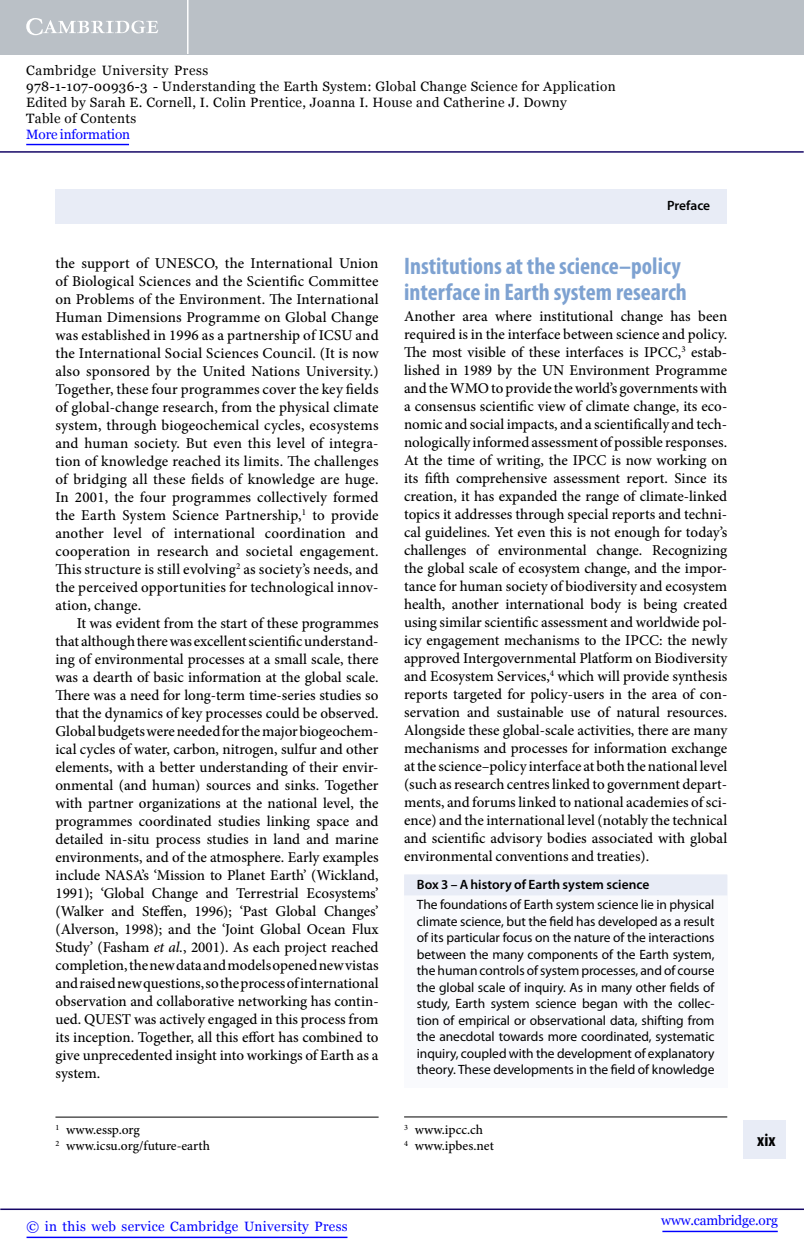
<style>
.page{position:relative;width:804px;height:1260px;background:#fff}
.page>*{position:absolute;margin:0;border:0;box-sizing:border-box;transform-origin:0 0}
.t1{font:700 condensed 24px/25.5px "Myriad Pro";color:#7ea2d1}
.t2{font:700 condensed 18px "Myriad Pro";color:#000}
.t3{font:500 15px/18px "Minion Pro";color:#000;text-align:justify}
.t4{font:13.5px/16.5px "Myriad Pro";letter-spacing:-.005em;color:#000}
.t5{font:13.5px/16.2px "Georgia";letter-spacing:.025em;color:#000}
.t6{font:500 13.5px/15.8px "Minion Pro";letter-spacing:.01em;color:#000}
.t7{font:13.5px "Georgia";letter-spacing:.025em;color:#00f}
.t8{font:13.5px "Georgia";letter-spacing:-.015em;color:#00f}
.t9{font:13.5px "Georgia";letter-spacing:-.01em;color:#00f}
.t10{font:600 13.5px "Myriad Pro";letter-spacing:-.005em;color:#000}
.s1{font-style:italic}
.s2{font-weight:600}
</style>
<div class="page">
<div style="left:55px;top:189px;width:672px;height:35px;background:#e8ecf6"></div>
<div style="left:743px;top:1120px;width:43px;height:38px;background:#e8ecf6"></div>
<div style="left:404px;top:875px;width:323px;height:212px;background:#f9fafd"></div>
<div style="left:404px;top:874px;width:323px;height:21px;background:#e8ecf6"></div>
<hr style="left:55px;top:1117px;width:324px;height:1px;background:#000">
<hr style="left:404px;top:1117px;width:323px;height:1px;background:#000">
<hr style="left:662px;top:1231px;width:116px;height:1px;background:#00f">
<hr style="left:0;top:1209px;width:804px;height:1px;background:#150666">
<hr style="left:27px;top:1237px;width:320px;height:1px;background:#00f">
<div style="left:0;top:0;width:804px;height:54px;background:#bac0c6"></div>
<svg style="left:26px;top:18px;width:132px;height:17px"></svg>
<hr style="left:187px;top:0;width:2px;height:54px;background:#fff">
<hr style="left:0;top:151px;width:804px;height:2px;background:#150666">
<hr style="left:26px;top:144px;width:103px;height:1px;background:#00f">
<p class="t5" style="left:26px;top:62px;width:591px">Cambridge University Press<br>978-1-107-00936-3 - Understanding the Earth System: Global Change Science for Application Edited by Sarah E. Cornell, I. Colin Prentice, Joanna I. House and Catherine J. Downy<br>Table of Contents</p>
<p class="t9" style="left:26px;top:127px;width:105px">More information</p>
<p class="t10" style="left:667px;top:198px;width:45px">Preface</p>
<p class="t3" style="left:55px;top:254px;width:325px">the support of UNESCO, the International Union</p>
<p class="t3" style="left:55px;top:272px;width:325px">of Biological Sciences and the Scientific Committee</p>
<p class="t3" style="left:55px;top:290px;width:325px">on Problems of the Environment. The International</p>
<p class="t3" style="left:55px;top:308px;width:325px">Human Dimensions Programme on Global Change</p>
<p class="t3" style="left:55px;top:326px;width:325px">was established in 1996 as a partnership of ICSU and</p>
<p class="t3" style="left:55px;top:344px;width:325px">the International Social Sciences Council. (It is now</p>
<p class="t3" style="left:55px;top:362px;width:325px">also sponsored by the United Nations University.)</p>
<p class="t3" style="left:55px;top:380px;width:325px">Together, these four programmes cover the key fields</p>
<p class="t3" style="left:55px;top:398px;width:325px">of global-change research, from the physical climate</p>
<p class="t3" style="left:55px;top:416px;width:325px">system, through biogeochemical cycles, ecosystems</p>
<p class="t3" style="left:55px;top:434px;width:325px">and human society. But even this level of integra-</p>
<p class="t3" style="left:55px;top:452px;width:325px">tion of knowledge reached its limits. The challenges</p>
<p class="t3" style="left:55px;top:470px;width:325px">of bridging all these fields of knowledge are huge.</p>
<p class="t3" style="left:55px;top:488px;width:325px">In 2001, the four programmes collectively formed</p>
<p class="t3" style="left:55px;top:506px;width:325px">the Earth System Science Partnership,<sup>1</sup> to provide</p>
<p class="t3" style="left:55px;top:524px;width:325px">another level of international coordination and</p>
<p class="t3" style="left:55px;top:542px;width:325px">cooperation in research and societal engagement.</p>
<p class="t3" style="left:55px;top:560px;width:325px">This structure is still evolving<sup>2</sup> as society’s needs, and</p>
<p class="t3" style="left:55px;top:578px;width:325px">the perceived opportunities for technological innov-</p>
<p class="t3" style="left:55px;top:596px;width:87px">ation, change.</p>
<p class="t3" style="left:77px;top:614px;width:303px">It was evident from the start of these programmes</p>
<p class="t3" style="left:55px;top:632px;width:325px">that although there was excellent scientific understand-</p>
<p class="t3" style="left:55px;top:650px;width:325px">ing of environmental processes at a small scale, there</p>
<p class="t3" style="left:55px;top:668px;width:325px">was a dearth of basic information at the global scale.</p>
<p class="t3" style="left:55px;top:686px;width:325px">There was a need for long-term time-series studies so</p>
<p class="t3" style="left:55px;top:704px;width:325px">that the dynamics of key processes could be observed.</p>
<p class="t3" style="left:55px;top:722px;width:325px">Global budgets were needed for the major biogeochem-</p>
<p class="t3" style="left:55px;top:740px;width:325px">ical cycles of water, carbon, nitrogen, sulfur and other</p>
<p class="t3" style="left:55px;top:758px;width:325px">elements, with a better understanding of their envir-</p>
<p class="t3" style="left:55px;top:776px;width:325px">onmental (and human) sources and sinks. Together</p>
<p class="t3" style="left:55px;top:794px;width:325px">with partner organizations at the national level, the</p>
<p class="t3" style="left:55px;top:812px;width:325px">programmes coordinated studies linking space and</p>
<p class="t3" style="left:55px;top:830px;width:325px">detailed in-situ process studies in land and marine</p>
<p class="t3" style="left:55px;top:848px;width:325px">environments, and of the atmosphere. Early examples</p>
<p class="t3" style="left:55px;top:866px;width:325px">include NASA’s ‘Mission to Planet Earth’ (Wickland,</p>
<p class="t3" style="left:55px;top:884px;width:325px">1991); ‘Global Change and Terrestrial Ecosystems’</p>
<p class="t3" style="left:55px;top:902px;width:325px">(Walker and Steffen, 1996); ‘Past Global Changes’</p>
<p class="t3" style="left:55px;top:920px;width:325px">(Alverson, 1998); and the ‘Joint Global Ocean Flux</p>
<p class="t3" style="left:55px;top:938px;width:325px">Study’ (Fasham <span class="s1">et al.</span>, 2001). As each project reached</p>
<p class="t3" style="left:55px;top:956px;width:325px">completion, the new data and models opened new vistas</p>
<p class="t3" style="left:55px;top:974px;width:325px">and raised new questions, so the process of international</p>
<p class="t3" style="left:55px;top:992px;width:325px">observation and collaborative networking has contin-</p>
<p class="t3" style="left:55px;top:1010px;width:325px">ued. QUEST was actively engaged in this process from</p>
<p class="t3" style="left:55px;top:1028px;width:325px">its inception. Together, all this effort has combined to</p>
<p class="t3" style="left:55px;top:1046px;width:325px">give unprecedented insight into workings of Earth as a</p>
<p class="t3" style="left:55px;top:1064px;width:46px">system.</p>
<p class="t1" style="left:404px;top:254px;width:284px">Institutions at the science–policy interface in Earth system research</p>
<p class="t3" style="left:404px;top:308px;width:325px">Another area where institutional change has been required is in the interface between science and policy.<br>The most visible of these interfaces is IPCC,<sup>3</sup> estab&shy;lished in 1989 by the UN Environment Programme and the WMO to provide the world’s governments with a consensus scientific view of climate change, its eco&shy;nomic and social impacts, and a scientifically and tech&shy;nologically informed assessment of possible responses.<br>At the time of writing, the IPCC is now working on its fifth comprehensive assessment report. Since its creation, it has expanded the range of climate-linked topics it addresses through special reports and techni&shy;cal guidelines. Yet even this is not enough for today’s challenges of environmental change. Recognizing the global scale of ecosystem change, and the impor&shy;tance for human society of biodiversity and ecosystem health, another international body is being created using similar scientific assessment and worldwide pol&shy;icy engagement mechanisms to the IPCC: the newly approved Intergovernmental Platform on Biodiversity and Ecosystem Services,<sup>4</sup> which will provide synthesis reports targeted for policy-users in the area of con&shy;servation and sustainable use of natural resources.<br>Alongside these global-scale activities, there are many mechanisms and processes for information exchange at the science–policy interface at both the national level (such as research centres linked to government depart&shy;ments, and forums linked to national academies of sci&shy;ence) and the international level (notably the technical and scientific advisory bodies associated with global environmental conventions and treaties).</p>
<p class="t4" style="left:417px;top:875px;width:299px;line-height:20.2px"><span class="s2">Box 3 – A history of Earth system science<br></span>The foundations of Earth system science lie in physical</p>
<p class="t4" style="left:417px;top:913px;width:299px;text-align:justify">climate science, but the field has developed as a result of its particular focus on the nature of the interactions between the many components of the Earth system, the human controls of system processes, and of course the global scale of inquiry. As in many other fields of study, Earth system science began with the collec&shy;tion of empirical or observational data, shifting from the anecdotal towards more coordinated, systematic inquiry, coupled with the development of explanatory theory. These developments in the field of knowledge</p>
<p class="t6" style="left:55px;top:1122px;width:156px"><sup>1</sup> www.essp.org<br><sup>2</sup> www.icsu.org/future-earth</p>
<p class="t6" style="left:404px;top:1122px;width:91px"><sup>3</sup> www.ipcc.ch<br><sup>4</sup> www.ipbes.net</p>
<p class="t2" style="left:757px;top:1130px;width:20px">xix</p>
<p class="t7" style="left:27px;top:1219px;width:323px">© in this web service Cambridge University Press</p>
<p class="t8" style="left:661px;top:1213px;width:118px">www.cambridge.org</p>
</div>
